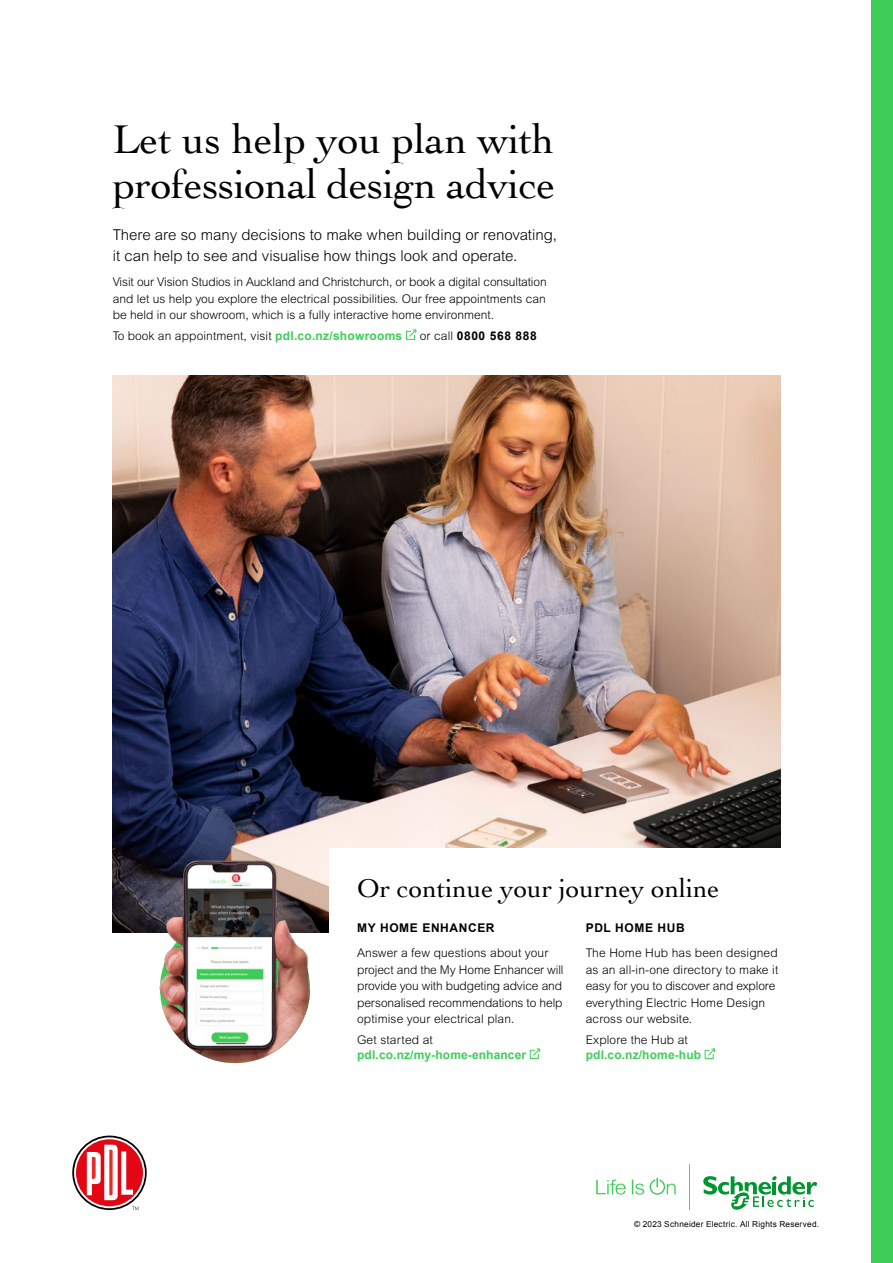
<style>
.page{position:relative;width:893px;height:1263px;background:#fff}
.page>*{position:absolute;margin:0;border:0;box-sizing:border-box;transform-origin:0 0}
.t1{font:42px/45px "Cochin";letter-spacing:-.01em;color:#000}
.t2{font:27px "Cochin";color:#000}
.t3{font:300 15px/21px "Arial MT Std";color:#000}
.t4{font:300 12px/16.5px "Arial MT Std";color:#000}
.t5{font:700 12px "Arial";letter-spacing:.01em;color:#3dcd58}
.t6{font:700 12px "Arial";letter-spacing:.05em;color:#000}
.t7{font:8.25px "Arial";letter-spacing:.035em;color:#000}
.s1{font-family:"Arial";font-weight:700;color:#3dcd58}
.s2{font-family:"Arial MT Std";font-weight:300}
</style>
<div class="page">
<svg style="left:72px;top:1135px;width:75px;height:75px"></svg>
<svg style="left:74px;top:1137px;width:71px;height:71px"></svg>
<div style="left:76px;top:1139px;width:67px;height:67px;background:#e30613;border-radius:50%"></div>
<svg style="left:87px;top:1144px;width:46px;height:56px"></svg>
<svg style="left:133px;top:1207px;width:5px;height:3px"></svg>
<div style="left:872px;top:0;width:21px;height:1263px;background:#3dcd58"></div>
<div style="left:535px;top:1102px;width:349px;height:161px;background:#fff"></div>
<svg style="left:596px;top:1179px;width:30px;height:15px"></svg>
<svg style="left:632px;top:1178px;width:44px;height:17px"></svg>
<svg style="left:703px;top:1176px;width:114px;height:34px"></svg>
<hr style="left:689px;top:1164px;width:1px;height:46px;background:#9fa0a4">
<img style="left:113px;top:376px;width:667px;height:557px">
<div style="left:329px;top:849px;width:467px;height:248px;background:#fff"></div>
<svg style="left:406px;top:329px;width:11px;height:11px"></svg>
<svg style="left:529px;top:1048px;width:12px;height:11px"></svg>
<svg style="left:704px;top:1048px;width:11px;height:11px"></svg>
<img style="left:160px;top:914px;width:150px;height:149px">
<img style="left:157px;top:836px;width:152px;height:155px">
<h1 class="t1" style="left:113px;top:115px;width:444px">Let us help you plan with professional design advice</h1>
<p class="t3" style="left:113px;top:224px;width:446px">There are so many decisions to make when building or renovating, it can help to see and visualise how things look and operate.</p>
<p class="t4" style="left:113px;top:274px;width:435px;text-align:justify">Visit our Vision Studios in Auckland and Christchurch, or book a digital consultation and let us help you explore the electrical possibilities. Our free appointments can be held in our showroom, which is a fully interactive home environment.</p>
<p class="t4" style="left:113px;top:327px;width:291px">To book an appointment, visit <span class="s1">pdl.co.nz/showrooms</span></p>
<p class="t6" style="left:420px;top:328px;width:118px"><span class="s2">or call</span> 0800 568 888</p>
<h2 class="t2" style="left:357px;top:870px;width:364px">Or continue your journey online</h2>
<p class="t6" style="left:357px;top:920px;width:139px">MY HOME ENHANCER</p>
<p class="t4" style="left:357px;top:944px;width:208px">Answer a few questions about your project and the My Home Enhancer will provide you with budgeting advice and personalised recommendations to help optimise your electrical plan.</p>
<p class="t4" style="left:357px;top:1031px;width:77px">Get started at</p>
<p class="t5" style="left:357px;top:1047px;width:171px">pdl.co.nz/my-home-enhancer</p>
<p class="t6" style="left:586px;top:920px;width:101px">PDL HOME HUB</p>
<p class="t4" style="left:586px;top:944px;width:194px">The Home Hub has been designed as an all-in-one directory to make it easy for you to discover and explore everything Electric Home Design across our website.</p>
<p class="t4" style="left:586px;top:1031px;width:103px">Explore the Hub at</p>
<p class="t5" style="left:586px;top:1047px;width:117px">pdl.co.nz/home-hub</p>
<p class="t7" style="left:634px;top:1219px;width:186px">© 2023 Schneider Electric. All Rights Reserved.</p>
</div>
